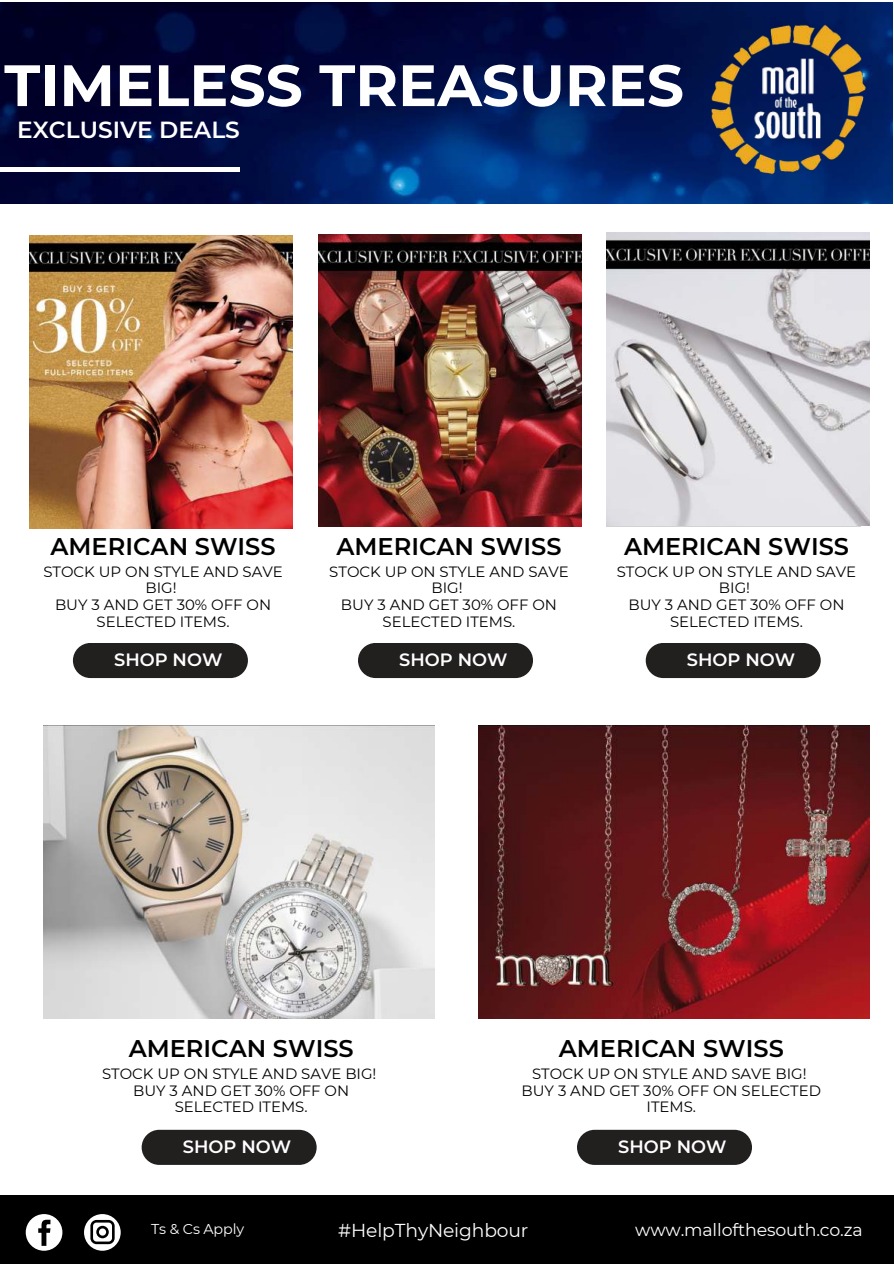
<style>
.page{position:relative;width:894px;height:1264px;background:#fff}
.page>*{position:absolute;margin:0;border:0;box-sizing:border-box;transform-origin:0 0}
.t1{font:700 58.2px "Montserrat";color:#fff}
.t2{font:600 24.15px "Montserrat";color:#000}
.t3{font:600 23.25px "Montserrat";color:#fff}
.t4{font:18.75px "Montserrat";letter-spacing:-.005em;color:#fff}
.t5{font:600 17.85px "Montserrat";color:#fff}
.t6{font:17.4px "Montserrat";letter-spacing:-.01em;color:#fff}
.t7{font:14.85px/16.8px "Montserrat";color:#000;text-align:center}
.t8{font:14.25px "Montserrat";letter-spacing:-.01em;color:#fff}
</style>
<div class="page">
<img style="left:0;top:3px;width:892px;height:201px">
<hr style="left:0;top:167px;width:239px;height:4px;background:#fff">
<div style="left:73px;top:643px;width:175px;height:35px;background:#221f1f;border-radius:18px"></div>
<div style="left:142px;top:1129px;width:174px;height:35px;background:#221f1f;border-radius:18px"></div>
<div style="left:358px;top:643px;width:175px;height:35px;background:#221f1f;border-radius:18px"></div>
<div style="left:577px;top:1129px;width:174px;height:35px;background:#221f1f;border-radius:18px"></div>
<div style="left:645px;top:643px;width:175px;height:35px;background:#221f1f;border-radius:18px"></div>
<div style="left:0;top:1195px;width:893px;height:68px;background:#000"></div>
<svg style="left:26px;top:1214px;width:36px;height:36px"></svg>
<svg style="left:84px;top:1214px;width:37px;height:36px"></svg>
<img style="left:704px;top:18px;width:168px;height:164px">
<img style="left:30px;top:236px;width:263px;height:292px">
<img style="left:318px;top:234px;width:263px;height:293px">
<img style="left:606px;top:233px;width:263px;height:292px">
<img style="left:44px;top:725px;width:390px;height:293px">
<img style="left:478px;top:725px;width:391px;height:293px">
<h1 class="t1" style="left:4px;top:43px;width:681px">TIMELESS TREASURES</h1>
<h3 class="t3" style="left:17px;top:113px;width:224px">EXCLUSIVE DEALS</h3>
<h2 class="t2" style="left:51px;top:529px;width:226px">AMERICAN SWISS</h2>
<p class="t7" style="left:43px;top:562px;width:241px">STOCK UP ON STYLE AND SAVE<br>BIG!<br>BUY 3 AND GET 30% OFF ON<br>SELECTED ITEMS.</p>
<p class="t5" style="left:114px;top:647px;width:110px">SHOP NOW</p>
<h2 class="t2" style="left:336px;top:529px;width:226px">AMERICAN SWISS</h2>
<p class="t7" style="left:329px;top:562px;width:241px">STOCK UP ON STYLE AND SAVE<br>BIG!<br>BUY 3 AND GET 30% OFF ON<br>SELECTED ITEMS.</p>
<p class="t5" style="left:399px;top:647px;width:110px">SHOP NOW</p>
<h2 class="t2" style="left:623px;top:529px;width:226px">AMERICAN SWISS</h2>
<p class="t7" style="left:616px;top:562px;width:241px">STOCK UP ON STYLE AND SAVE<br>BIG!<br>BUY 3 AND GET 30% OFF ON<br>SELECTED ITEMS.</p>
<p class="t5" style="left:686px;top:647px;width:110px">SHOP NOW</p>
<h2 class="t2" style="left:129px;top:1031px;width:226px">AMERICAN SWISS</h2>
<p class="t7" style="left:102px;top:1064px;width:276px">STOCK UP ON STYLE AND SAVE BIG!<br>BUY 3 AND GET 30% OFF ON<br>SELECTED ITEMS.</p>
<p class="t5" style="left:183px;top:1134px;width:110px">SHOP NOW</p>
<h2 class="t2" style="left:558px;top:1031px;width:226px">AMERICAN SWISS</h2>
<p class="t7" style="left:521px;top:1064px;width:301px">STOCK UP ON STYLE AND SAVE BIG!<br>BUY 3 AND GET 30% OFF ON SELECTED<br>ITEMS.</p>
<p class="t5" style="left:618px;top:1134px;width:110px">SHOP NOW</p>
<p class="t8" style="left:151px;top:1219px;width:94px">Ts &amp; Cs Apply</p>
<p class="t4" style="left:338px;top:1217px;width:192px">#HelpThyNeighbour</p>
<p class="t6" style="left:635px;top:1218px;width:229px">www.mallofthesouth.co.za</p>
</div>
